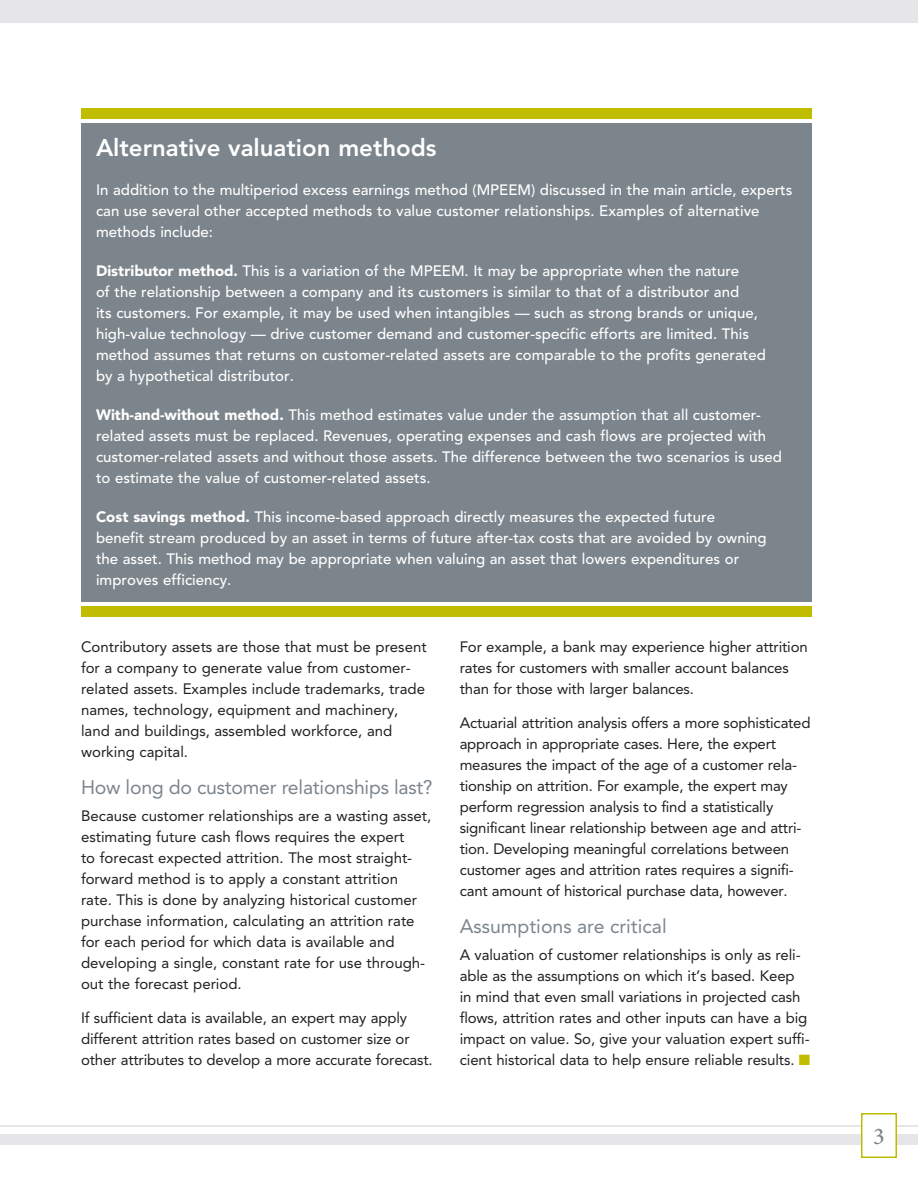
<style>
.page{position:relative;width:918px;height:1188px;background:#fff}
.page>*{position:absolute;margin:0;border:0;box-sizing:border-box;transform-origin:0 0}
.t1{font:800 24px "Avenir LT Std";color:#fff}
.t2{font:500 24px "Minion Pro";color:#7c858c}
.t3{font:19.5px "Avenir LT Std";letter-spacing:-.01em;color:#7c858c}
.t4{font:15px/21px "Avenir LT Std";letter-spacing:-.01em;color:#231f20}
.t5{font:500 15px/21px "Avenir LT Std";color:#fff}
.s1{font-weight:900}
.s2{color:#c0bc00}
</style>
<div class="page">
<div style="left:0;top:1134px;width:918px;height:10px;background:#e6e5e7"></div>
<div style="left:0;top:0;width:918px;height:22px;background:#e6e5e7"></div>
<hr style="left:0;top:1125px;width:918px;height:1px;background:#e6e5e7">
<div style="left:862px;top:1114px;width:34px;height:43px;background:#fff"></div>
<div style="left:861px;top:1113px;width:36px;height:45px;border:2px solid #c0bc00"></div>
<div style="left:81px;top:123px;width:731px;height:479px;background:#7c858c"></div>
<div style="left:81px;top:108px;width:731px;height:10px;background:#c0bc00"></div>
<div style="left:81px;top:606px;width:731px;height:10px;background:#c0bc00"></div>
<h1 class="t1" style="left:96px;top:134px;width:342px">Alternative valuation methods</h1>
<p class="t5" style="left:96px;top:180px;width:698px">In addition to the multiperiod excess earnings method (MPEEM) discussed in the main article, experts can use several other accepted methods to value customer relationships. Examples of alternative methods include:</p>
<p class="t5" style="left:96px;top:261px;width:671px"><span class="s1">Distributor method.</span> This is a variation of the MPEEM. It may be appropriate when the nature<br>of the relationship between a company and its customers is similar to that of a distributor and<br>its customers. For example, it may be used when intangibles — such as strong brands or unique, high-value technology — drive customer demand and customer-specific efforts are limited. This method assumes that returns on customer-related assets are comparable to the profits generated by a hypothetical distributor.</p>
<p class="t5" style="left:96px;top:405px;width:687px"><span class="s1">With-and-without method.</span> This method estimates value under the assumption that all customer&shy;related assets must be replaced. Revenues, operating expenses and cash flows are projected with customer-related assets and without those assets. The difference between the two scenarios is used to estimate the value of customer-related assets.</p>
<p class="t5" style="left:96px;top:507px;width:672px"><span class="s1">Cost savings method.</span> This income-based approach directly measures the expected future benefit stream produced by an asset in terms of future after-tax costs that are avoided by owning the asset. This method may be appropriate when valuing an asset that lowers expenditures or improves efficiency.</p>
<p class="t4" style="left:81px;top:636px;width:347px">Contributory assets are those that must be present for a company to generate value from customer&shy;related assets. Examples include trademarks, trade names, technology, equipment and machinery, land and buildings, assembled workforce, and working capital.</p>
<h2 class="t3" style="left:81px;top:776px;width:353px">How long do customer relationships last?</h2>
<p class="t4" style="left:81px;top:805px;width:352px">Because customer relationships are a wasting asset, estimating future cash flows requires the expert<br>to forecast expected attrition. The most straight&shy;forward method is to apply a constant attrition rate. This is done by analyzing historical customer purchase information, calculating an attrition rate for each period for which data is available and developing a single, constant rate for use through&shy;out the forecast period.</p>
<p class="t4" style="left:81px;top:1008px;width:353px">If sufficient data is available, an expert may apply different attrition rates based on customer size or other attributes to develop a more accurate forecast.</p>
<p class="t4" style="left:460px;top:636px;width:350px">For example, a bank may experience higher attrition rates for customers with smaller account balances than for those with larger balances.</p>
<p class="t4" style="left:460px;top:713px;width:352px">Actuarial attrition analysis offers a more sophisticated approach in appropriate cases. Here, the expert measures the impact of the age of a customer rela&shy;tionship on attrition. For example, the expert may perform regression analysis to find a statistically significant linear relationship between age and attri&shy;tion. Developing meaningful correlations between customer ages and attrition rates requires a signifi&shy;cant amount of historical purchase data, however.</p>
<h2 class="t3" style="left:460px;top:915px;width:208px">Assumptions are critical</h2>
<p class="t4" style="left:460px;top:945px;width:352px">A valuation of customer relationships is only as reli&shy;able as the assumptions on which it’s based. Keep in mind that even small variations in projected cash flows, attrition rates and other inputs can have a big impact on value. So, give your valuation expert suffi&shy;cient historical data to help ensure reliable results. <span class="s2">■</span></p>
<h1 class="t2" style="left:873px;top:1120px;width:13px">3</h1>
</div>
